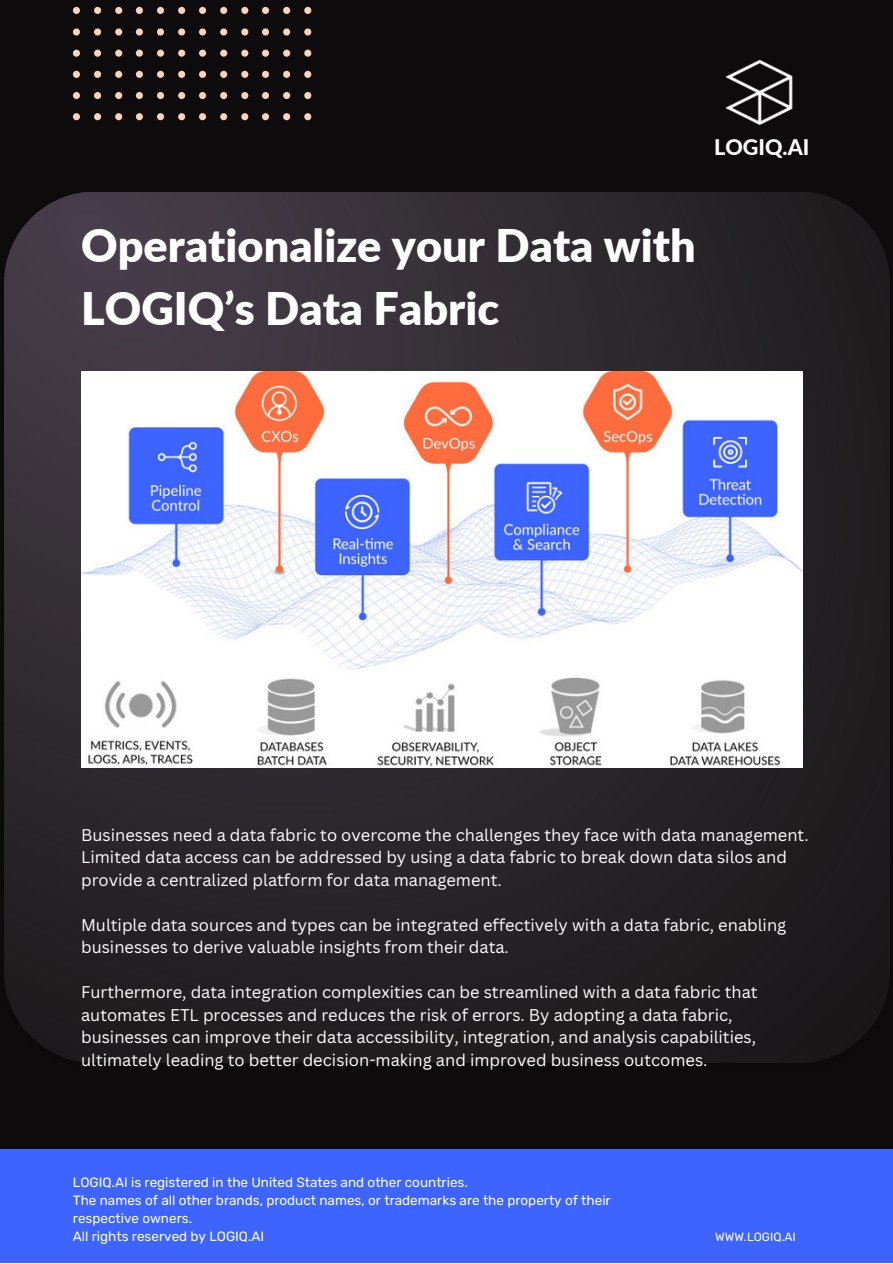
<style>
.page{position:relative;width:893px;height:1264px;background:#fff}
.page>*{position:absolute;margin:0;border:0;box-sizing:border-box;transform-origin:0 0}
.t1{font:900 45px "Lato";color:#fff}
.t2{font:800 21.6px "Lato";color:#fff}
.t3{font:16.5px/22.5px "Canva Sans";color:#fff}
.t4{font:13.5px/18px "Rubik";color:#fff}
.t5{font:12px "Rubik";color:#fff}
</style>
<div class="page">
<div style="left:0;top:0;width:892px;height:1262px;background:#0d0b0c"></div>
<svg style="left:73px;top:6px;width:238px;height:114px"></svg>
<img style="left:725px;top:59px;width:68px;height:67px">
<img style="left:4px;top:192px;width:886px;height:871px">
<div style="left:0;top:1149px;width:892px;height:113px;background:#3e64ff"></div>
<img style="left:81px;top:371px;width:721px;height:396px">
<p class="t2" style="left:714px;top:134px;width:97px">LOGIQ.AI</p>
<p class="t1" style="left:81px;top:218px;width:616px">Operationalize your Data with</p>
<p class="t1" style="left:81px;top:281px;width:419px">LOGIQ’s Data Fabric</p>
<p class="t3" style="left:81px;top:823px;width:729px">Businesses need a data fabric to overcome the challenges they face with data management.<br>Limited data access can be addressed by using a data fabric to break down data silos and provide a centralized platform for data management.</p>
<p class="t3" style="left:81px;top:913px;width:706px">Multiple data sources and types can be integrated effectively with a data fabric, enabling businesses to derive valuable insights from their data.</p>
<p class="t3" style="left:81px;top:980px;width:678px">Furthermore, data integration complexities can be streamlined with a data fabric that automates ETL processes and reduces the risk of errors. By adopting a data fabric, businesses can improve their data accessibility, integration, and analysis capabilities, ultimately leading to better decision-making and improved business outcomes.</p>
<p class="t4" style="left:73px;top:1173px;width:396px">LOGIQ.AI is registered in the United States and other countries.</p>
<p class="t4" style="left:73px;top:1191px;width:539px">The names of all other brands, product names, or trademarks are the property of their respective owners.</p>
<p class="t4" style="left:73px;top:1227px;width:193px">All rights reserved by LOGIQ.AI</p>
<p class="t5" style="left:715px;top:1229px;width:82px">WWW.LOGIQ.AI</p>
</div>
